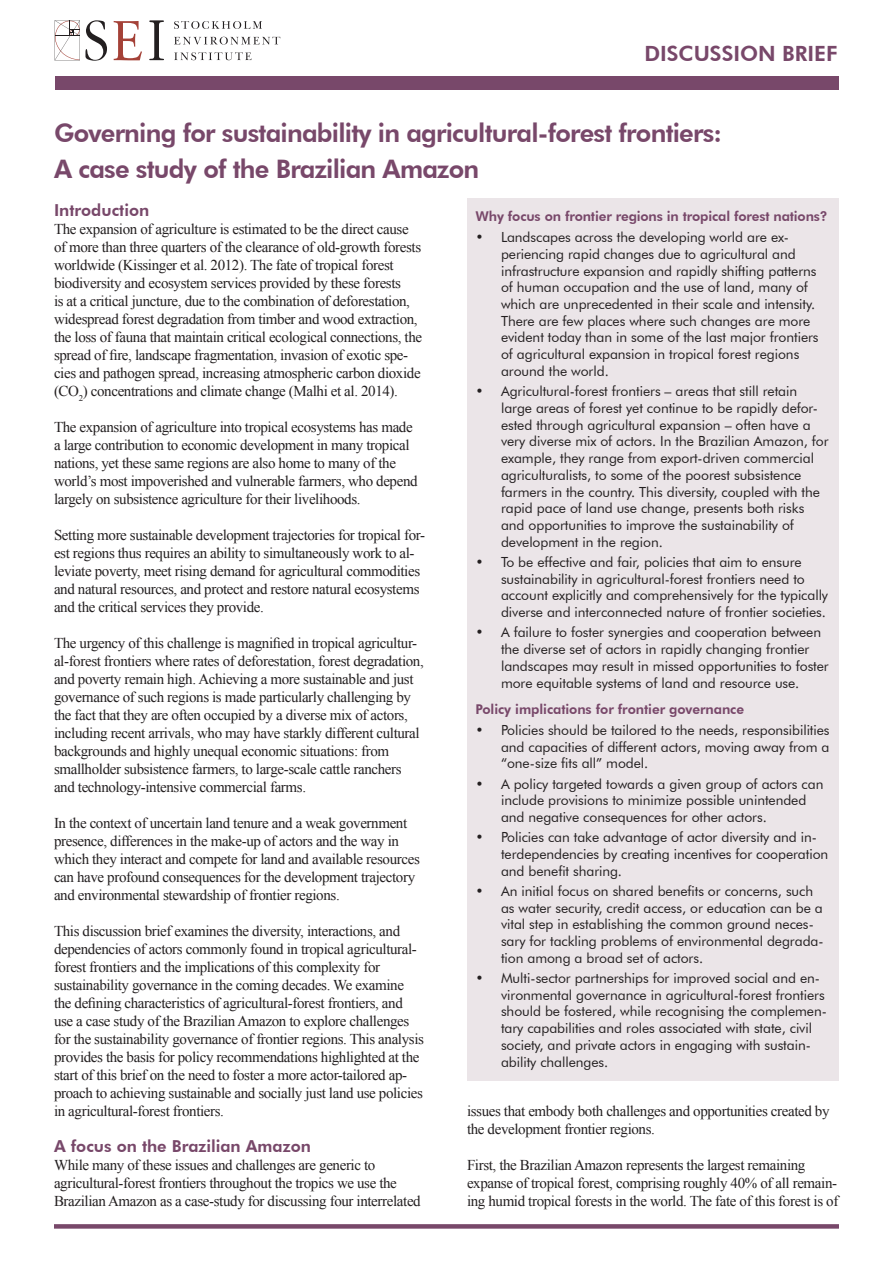
<style>
.page{position:relative;width:893px;height:1263px;background:#fff}
.page>*{position:absolute;margin:0;border:0;box-sizing:border-box;transform-origin:0 0}
.t1{font:800 25.5px/36px "Futura BT";letter-spacing:-.03em;color:#78486a}
.t2{font:800 21px "Futura BT";color:#78486a}
.t3{font:800 16.5px "Futura BT";color:#78486a}
.t4{font:15px/18px "Times New Roman";letter-spacing:-.025em;color:#231f20}
.t5{font:13.95px/16.8px "Futura BT";letter-spacing:-.005em;color:#231f20}
.t6{font:800 13.5px "Futura BT";letter-spacing:-.01em;color:#78486a}
</style>
<div class="page">
<div style="left:55px;top:76px;width:783px;height:14px;background:#78486a"></div>
<svg style="left:174px;top:21px;width:88px;height:8px"></svg>
<svg style="left:174px;top:37px;width:106px;height:23px"></svg>
<svg style="left:149px;top:20px;width:15px;height:40px"></svg>
<svg style="left:55px;top:20px;width:52px;height:41px"></svg>
<svg style="left:114px;top:21px;width:28px;height:39px"></svg>
<div style="left:54px;top:1224px;width:785px;height:5px;background:#78486a"></div>
<div style="left:467px;top:198px;width:371px;height:882px;background:#ebe5e8"></div>
<h2 class="t2" style="left:644px;top:41px;width:195px">DISCUSSION BRIEF</h2>
<h1 class="t1" style="left:54px;top:115px;width:670px">Governing for sustainability in agricultural-forest frontiers:<br>A case study of the Brazilian Amazon</h1>
<p class="t3" style="left:54px;top:200px;width:97px">Introduction</p>
<p class="t4" style="left:54px;top:220px;width:370px">The expansion of agriculture is estimated to be the direct cause of more than three quarters of the clearance of old-growth forests worldwide (Kissinger et al. 2012). The fate of tropical forest biodiversity and ecosystem services provided by these forests<br>is at a critical juncture, due to the combination of deforestation, widespread forest degradation from timber and wood extraction, the loss of fauna that maintain critical ecological connections, the spread of fire, landscape fragmentation, invasion of exotic spe&shy;cies and pathogen spread, increasing atmospheric carbon dioxide (CO<sub>2</sub>) concentrations and climate change (Malhi et al. 2014).</p>
<p class="t4" style="left:54px;top:418px;width:365px">The expansion of agriculture into tropical ecosystems has made a large contribution to economic development in many tropical nations, yet these same regions are also home to many of the world’s most impoverished and vulnerable farmers, who depend largely on subsistence agriculture for their livelihoods.</p>
<p class="t4" style="left:54px;top:526px;width:373px">Setting more sustainable development trajectories for tropical for&shy;est regions thus requires an ability to simultaneously work to al&shy;leviate poverty, meet rising demand for agricultural commodities and natural resources, and protect and restore natural ecosystems and the critical services they provide.</p>
<p class="t4" style="left:54px;top:634px;width:371px">The urgency of this challenge is magnified in tropical agricultur&shy;al-forest frontiers where rates of deforestation, forest degradation, and poverty remain high. Achieving a more sustainable and just governance of such regions is made particularly challenging by the fact that they are often occupied by a diverse mix of actors, including recent arrivals, who may have starkly different cultural backgrounds and highly unequal economic situations: from smallholder subsistence farmers, to large-scale cattle ranchers and technology-intensive commercial farms.</p>
<p class="t4" style="left:54px;top:814px;width:367px">In the context of uncertain land tenure and a weak government presence, differences in the make-up of actors and the way in which they interact and compete for land and available resources can have profound consequences for the development trajectory and environmental stewardship of frontier regions.</p>
<p class="t4" style="left:54px;top:922px;width:371px">This discussion brief examines the diversity, interactions, and dependencies of actors commonly found in tropical agricultural&shy;forest frontiers and the implications of this complexity for sustainability governance in the coming decades. We examine the defining characteristics of agricultural-forest frontiers, and use a case study of the Brazilian Amazon to explore challenges for the sustainability governance of frontier regions. This analysis provides the basis for policy recommendations highlighted at the start of this brief on the need to foster a more actor-tailored ap&shy;proach to achieving sustainable and socially just land use policies in agricultural-forest frontiers.</p>
<p class="t3" style="left:54px;top:1136px;width:258px">A focus on the Brazilian Amazon</p>
<p class="t4" style="left:54px;top:1156px;width:368px">While many of these issues and challenges are generic to agricultural-forest frontiers throughout the tropics we use the<br>Brazilian Amazon as a case-study for discussing four interrelated</p>
<p class="t6" style="left:475px;top:208px;width:354px">Why focus on frontier regions in tropical forest nations?</p>
<p class="t5" style="left:501px;top:229px;width:319px;text-indent:-26px">• Landscapes across the developing world are ex&shy;periencing rapid changes due to agricultural and infrastructure expansion and rapidly shifting patterns of human occupation and the use of land, many of which are unprecedented in their scale and intensity.<br>There are few places where such changes are more evident today than in some of the last major frontiers of agricultural expansion in tropical forest regions around the world.</p>
<p class="t5" style="left:501px;top:383px;width:329px;text-indent:-26px">• Agricultural-forest frontiers – areas that still retain large areas of forest yet continue to be rapidly defor&shy;ested through agricultural expansion – often have a very diverse mix of actors. In the Brazilian Amazon, for example, they range from export-driven commercial agriculturalists, to some of the poorest subsistence farmers in the country. This diversity, coupled with the rapid pace of land use change, presents both risks and opportunities to improve the sustainability of development in the region.</p>
<p class="t5" style="left:501px;top:553px;width:329px;text-indent:-26px">• To be effective and fair, policies that aim to ensure sustainability in agricultural-forest frontiers need to account explicitly and comprehensively for the typically diverse and interconnected nature of frontier societies.</p>
<p class="t5" style="left:501px;top:624px;width:329px;text-indent:-26px">• A failure to foster synergies and cooperation between the diverse set of actors in rapidly changing frontier landscapes may result in missed opportunities to foster more equitable systems of land and resource use.</p>
<p class="t6" style="left:475px;top:701px;width:270px">Policy implications for frontier governance</p>
<p class="t5" style="left:501px;top:721px;width:330px;text-align:justify;text-indent:-26px">• Policies should be tailored to the needs, responsibilities and capacities of different actors, moving away from a “one-size fits all” model.</p>
<p class="t5" style="left:501px;top:775px;width:324px;text-indent:-26px">• A policy targeted towards a given group of actors can include provisions to minimize possible unintended and negative consequences for other actors.</p>
<p class="t5" style="left:501px;top:829px;width:329px;text-indent:-26px">• Policies can take advantage of actor diversity and in&shy;terdependencies by creating incentives for cooperation and benefit sharing.</p>
<p class="t5" style="left:501px;top:882px;width:324px;text-indent:-26px">• An initial focus on shared benefits or concerns, such as water security, credit access, or education can be a vital step in establishing the common ground neces&shy;sary for tackling problems of environmental degrada&shy;tion among a broad set of actors.</p>
<p class="t5" style="left:501px;top:969px;width:327px;text-indent:-26px">• Multi-sector partnerships for improved social and en&shy;vironmental governance in agricultural-forest frontiers should be fostered, while recognising the complemen&shy;tary capabilities and roles associated with state, civil society, and private actors in engaging with sustain&shy;ability challenges.</p>
<p class="t4" style="left:467px;top:1102px;width:364px">issues that embody both challenges and opportunities created by the development frontier regions.</p>
<p class="t4" style="left:467px;top:1156px;width:373px">First, the Brazilian Amazon represents the largest remaining expanse of tropical forest, comprising roughly 40% of all remain&shy;ing humid tropical forests in the world. The fate of this forest is of</p>
</div>
